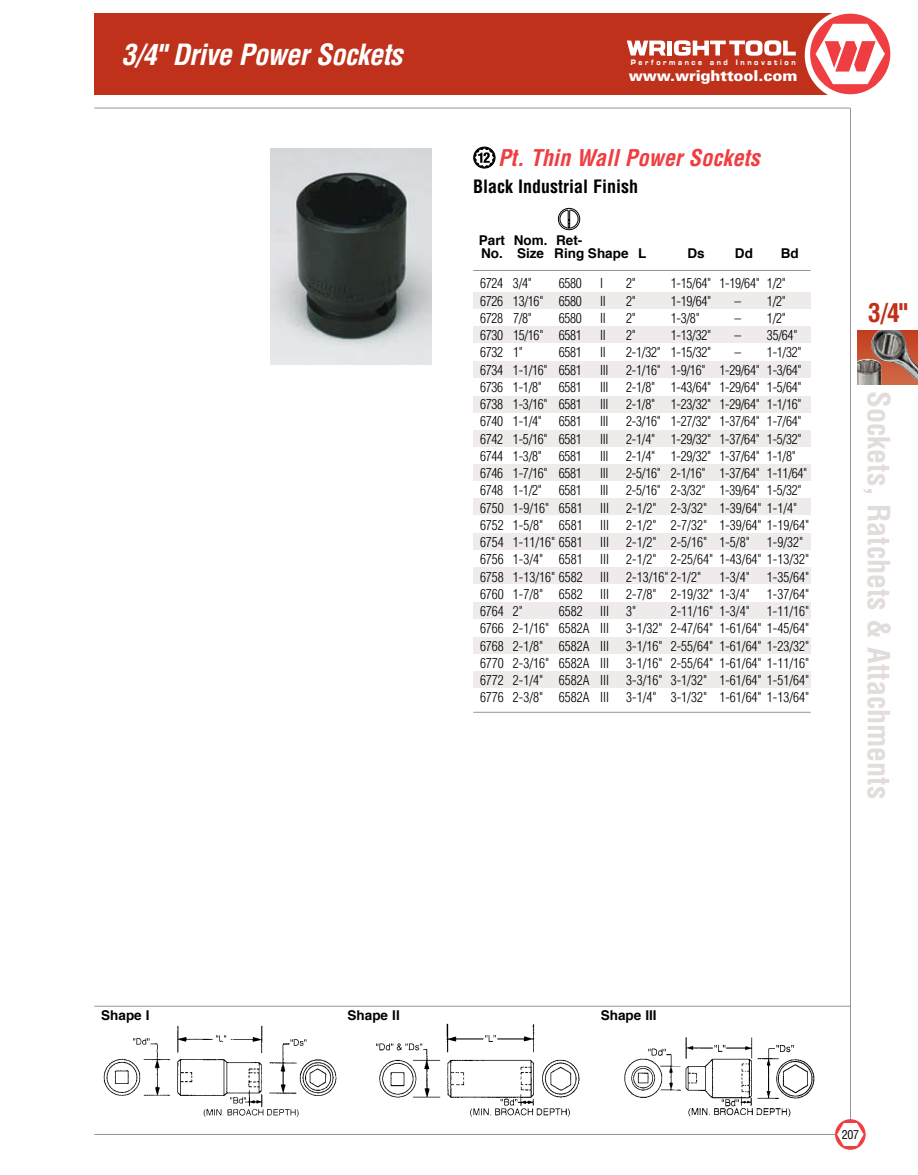
<style>
.page{position:relative;width:918px;height:1175px;background:#fff}
.page>*{position:absolute;margin:0;border:0;box-sizing:border-box;transform-origin:0 0}
.t1{font:700 condensed 30px "Helvetica";color:#e2dcda}
.t2{font:italic 700 condensed 28.5px "Helvetica";letter-spacing:-.02em;color:#fff}
.t3{font:700 condensed 25.5px "Helvetica";color:#bf311a}
.t4{font:italic 700 condensed 22.5px "Helvetica";color:#ef3e42}
.t5{font:700 condensed 18px "Helvetica";color:#000}
.t6{font:900 15px "Univers";letter-spacing:-.005em;color:#fff}
.t7{font:300 condensed 13.5px "Helvetica";color:#000}
.t8{font:300 condensed 13.5px "Helvetica";letter-spacing:-.02em;color:#000}
.t9{font:700 13.5px/12.8px "Helvetica";color:#000}
.t10{font:condensed 12px "Helvetica";color:#000}
.t11{font:7.5px "Eurostile Bold Extended Two";letter-spacing:.49em;color:#fff;scale:.7 1}
</style>
<div class="page">
<hr style="left:473px;top:712px;width:338px;height:1px;background:#939598">
<div style="left:473px;top:361px;width:338px;height:17px;background:#eeebea"></div>
<div style="left:473px;top:326px;width:338px;height:17px;background:#eeebea"></div>
<div style="left:473px;top:430px;width:338px;height:17px;background:#eeebea"></div>
<div style="left:473px;top:464px;width:338px;height:17px;background:#eeebea"></div>
<div style="left:473px;top:395px;width:338px;height:17px;background:#eeebea"></div>
<div style="left:473px;top:533px;width:338px;height:17px;background:#eeebea"></div>
<div style="left:473px;top:567px;width:338px;height:17px;background:#eeebea"></div>
<div style="left:473px;top:498px;width:338px;height:17px;background:#eeebea"></div>
<div style="left:473px;top:637px;width:338px;height:16px;background:#eeebea"></div>
<div style="left:473px;top:671px;width:338px;height:17px;background:#eeebea"></div>
<div style="left:473px;top:602px;width:338px;height:17px;background:#eeebea"></div>
<div style="left:473px;top:292px;width:338px;height:17px;background:#eeebea"></div>
<hr style="left:473px;top:270px;width:338px;height:1px;background:#939598">
<div style="left:474px;top:147px;width:21px;height:21px;background:#070707;border-radius:50%"></div>
<div style="left:473px;top:147px;width:22px;height:21px;border:1px solid #000;border-radius:50%"></div>
<svg style="left:475px;top:148px;width:19px;height:19px"></svg>
<svg style="left:558px;top:208px;width:22px;height:22px"></svg>
<hr style="left:850px;top:108px;width:1px;height:1026px;background:#939598">
<hr style="left:94px;top:1134px;width:756px;height:1px;background:#939598">
<hr style="left:94px;top:108px;width:756px;height:1px;background:#939598">
<svg style="left:835px;top:1119px;width:31px;height:30px"></svg>
<svg style="left:837px;top:1123px;width:27px;height:22px"></svg>
<img style="left:270px;top:148px;width:162px;height:216px">
<img style="left:376px;top:1023px;width:204px;height:94px">
<hr style="left:95px;top:1005px;width:755px;height:1px;background:#939598">
<img style="left:103px;top:1025px;width:234px;height:92px">
<img style="left:624px;top:1037px;width:191px;height:80px">
<div style="left:94px;top:14px;width:756px;height:81px;background:#bf311a"></div>
<div style="left:805px;top:9px;width:91px;height:92px;background:#fff;border-radius:50%"></div>
<svg style="left:810px;top:14px;width:80px;height:80px"></svg>
<svg style="left:627px;top:41px;width:39px;height:14px"></svg>
<div style="left:667px;top:41px;width:5px;height:14px;background:#fff"></div>
<svg style="left:674px;top:40px;width:122px;height:16px"></svg>
<img style="left:857px;top:330px;width:61px;height:54px">
<p class="t2" style="left:122px;top:38px;width:283px">3/4" Drive Power Sockets</p>
<p class="t11" style="left:631px;top:57px;width:237px">Performance and Innovation</p>
<p class="t6" style="left:629px;top:66px;width:170px">www.wrighttool.com</p>
<p class="t4" style="left:498px;top:144px;width:263px">Pt. Thin Wall Power Sockets</p>
<p class="t5" style="left:473px;top:175px;width:166px">Black Industrial Finish</p>
<p class="t9" style="left:479px;top:233px;width:169px">Part Nom. Ret-<br>No. Size Ring Shape L</p>
<p class="t9" style="left:687px;top:246px;width:19px">Ds</p>
<p class="t9" style="left:735px;top:246px;width:19px">Dd</p>
<p class="t9" style="left:781px;top:246px;width:19px">Bd</p>
<p class="t7" style="left:480px;top:275px;width:54px">6724 3/4"</p>
<p class="t7" style="left:559px;top:275px;width:25px">6580</p>
<p class="t7" style="left:600px;top:275px;width:4px">I</p>
<p class="t7" style="left:626px;top:275px;width:11px">2"</p>
<p class="t7" style="left:671px;top:275px;width:117px">1-15/64" 1-19/64" 1/2"</p>
<p class="t8" style="left:480px;top:293px;width:103px">6726 13/16" 6580</p>
<p class="t7" style="left:600px;top:293px;width:7px">II</p>
<p class="t7" style="left:626px;top:293px;width:11px">2"</p>
<p class="t7" style="left:671px;top:293px;width:42px">1-19/64"</p>
<p class="t7" style="left:735px;top:293px;width:53px">– 1/2"</p>
<p class="t7" style="left:480px;top:310px;width:54px">6728 7/8"</p>
<p class="t7" style="left:559px;top:310px;width:25px">6580</p>
<p class="t7" style="left:600px;top:310px;width:7px">II</p>
<p class="t7" style="left:626px;top:310px;width:11px">2"</p>
<p class="t7" style="left:671px;top:310px;width:31px">1-3/8"</p>
<p class="t7" style="left:735px;top:310px;width:53px">– 1/2"</p>
<p class="t8" style="left:480px;top:327px;width:103px">6730 15/16" 6581</p>
<p class="t7" style="left:600px;top:327px;width:7px">II</p>
<p class="t7" style="left:626px;top:327px;width:11px">2"</p>
<p class="t7" style="left:671px;top:327px;width:42px">1-13/32"</p>
<p class="t7" style="left:735px;top:327px;width:64px">– 35/64"</p>
<p class="t7" style="left:480px;top:344px;width:44px">6732 1"</p>
<p class="t7" style="left:559px;top:344px;width:25px">6581</p>
<p class="t7" style="left:600px;top:344px;width:7px">II</p>
<p class="t7" style="left:626px;top:344px;width:87px">2-1/32" 1-15/32"</p>
<p class="t7" style="left:735px;top:344px;width:69px">– 1-1/32"</p>
<p class="t8" style="left:480px;top:362px;width:103px">6734 1-1/16" 6581</p>
<p class="t7" style="left:600px;top:362px;width:10px">III</p>
<p class="t7" style="left:626px;top:362px;width:177px">2-1/16" 1-9/16" 1-29/64" 1-3/64"</p>
<p class="t8" style="left:480px;top:379px;width:103px">6736 1-1/8" 6581</p>
<p class="t7" style="left:600px;top:379px;width:10px">III</p>
<p class="t7" style="left:626px;top:379px;width:177px">2-1/8" 1-43/64" 1-29/64" 1-5/64"</p>
<p class="t8" style="left:480px;top:396px;width:103px">6738 1-3/16" 6581</p>
<p class="t7" style="left:600px;top:396px;width:10px">III</p>
<p class="t7" style="left:626px;top:396px;width:177px">2-1/8" 1-23/32" 1-29/64" 1-1/16"</p>
<p class="t8" style="left:480px;top:413px;width:103px">6740 1-1/4" 6581</p>
<p class="t7" style="left:600px;top:413px;width:10px">III</p>
<p class="t8" style="left:626px;top:413px;width:177px">2-3/16" 1-27/32" 1-37/64" 1-7/64"</p>
<p class="t8" style="left:480px;top:431px;width:103px">6742 1-5/16" 6581</p>
<p class="t7" style="left:600px;top:431px;width:10px">III</p>
<p class="t7" style="left:626px;top:431px;width:177px">2-1/4" 1-29/32" 1-37/64" 1-5/32"</p>
<p class="t8" style="left:480px;top:448px;width:103px">6744 1-3/8" 6581</p>
<p class="t7" style="left:600px;top:448px;width:10px">III</p>
<p class="t7" style="left:626px;top:448px;width:171px">2-1/4" 1-29/32" 1-37/64" 1-1/8"</p>
<p class="t8" style="left:480px;top:465px;width:103px">6746 1-7/16" 6581</p>
<p class="t7" style="left:600px;top:465px;width:10px">III</p>
<p class="t8" style="left:626px;top:465px;width:183px">2-5/16" 2-1/16" 1-37/64" 1-11/64"</p>
<p class="t8" style="left:480px;top:482px;width:103px">6748 1-1/2" 6581</p>
<p class="t7" style="left:600px;top:482px;width:10px">III</p>
<p class="t7" style="left:626px;top:482px;width:177px">2-5/16" 2-3/32" 1-39/64" 1-5/32"</p>
<p class="t7" style="left:480px;top:500px;width:104px">6750 1-9/16" 6581</p>
<p class="t7" style="left:600px;top:500px;width:10px">III</p>
<p class="t7" style="left:626px;top:500px;width:173px">2-1/2" 2-3/32" 1-39/64" 1-1/4"</p>
<p class="t7" style="left:480px;top:517px;width:104px">6752 1-5/8" 6581</p>
<p class="t7" style="left:600px;top:517px;width:10px">III</p>
<p class="t7" style="left:626px;top:517px;width:185px">2-1/2" 2-7/32" 1-39/64" 1-19/64"</p>
<p class="t7" style="left:480px;top:534px;width:104px">6754 1-11/16" 6581</p>
<p class="t7" style="left:600px;top:534px;width:10px">III</p>
<p class="t7" style="left:626px;top:534px;width:125px">2-1/2" 2-5/16" 1-5/8"</p>
<p class="t7" style="left:767px;top:534px;width:38px">1-9/32"</p>
<p class="t7" style="left:480px;top:551px;width:104px">6756 1-3/4" 6581</p>
<p class="t7" style="left:600px;top:551px;width:10px">III</p>
<p class="t7" style="left:626px;top:551px;width:185px">2-1/2" 2-25/64" 1-43/64" 1-13/32"</p>
<p class="t7" style="left:480px;top:569px;width:104px">6758 1-13/16" 6582</p>
<p class="t7" style="left:600px;top:569px;width:10px">III</p>
<p class="t7" style="left:626px;top:569px;width:76px">2-13/16" 2-1/2"</p>
<p class="t7" style="left:719px;top:569px;width:32px">1-3/4"</p>
<p class="t7" style="left:767px;top:569px;width:44px">1-35/64"</p>
<p class="t7" style="left:480px;top:586px;width:104px">6760 1-7/8" 6582</p>
<p class="t7" style="left:600px;top:586px;width:10px">III</p>
<p class="t7" style="left:626px;top:586px;width:125px">2-7/8" 2-19/32" 1-3/4"</p>
<p class="t7" style="left:767px;top:586px;width:44px">1-37/64"</p>
<p class="t7" style="left:480px;top:603px;width:45px">6764 2"</p>
<p class="t7" style="left:559px;top:603px;width:25px">6582</p>
<p class="t7" style="left:600px;top:603px;width:10px">III</p>
<p class="t7" style="left:626px;top:603px;width:12px">3"</p>
<p class="t7" style="left:671px;top:603px;width:81px">2-11/16" 1-3/4"</p>
<p class="t7" style="left:767px;top:603px;width:44px">1-11/16"</p>
<p class="t7" style="left:480px;top:620px;width:130px">6766 2-1/16" 6582A III</p>
<p class="t7" style="left:626px;top:620px;width:185px">3-1/32" 2-47/64" 1-61/64" 1-45/64"</p>
<p class="t7" style="left:480px;top:638px;width:130px">6768 2-1/8" 6582A III</p>
<p class="t7" style="left:626px;top:638px;width:185px">3-1/16" 2-55/64" 1-61/64" 1-23/32"</p>
<p class="t7" style="left:480px;top:655px;width:130px">6770 2-3/16" 6582A III</p>
<p class="t7" style="left:626px;top:655px;width:185px">3-1/16" 2-55/64" 1-61/64" 1-11/16"</p>
<p class="t7" style="left:480px;top:672px;width:130px">6772 2-1/4" 6582A III</p>
<p class="t7" style="left:626px;top:672px;width:185px">3-3/16" 3-1/32" 1-61/64" 1-51/64"</p>
<p class="t7" style="left:480px;top:689px;width:130px">6776 2-3/8" 6582A III</p>
<p class="t7" style="left:626px;top:689px;width:185px">3-1/4" 3-1/32" 1-61/64" 1-13/64"</p>
<p class="t3" style="left:868px;top:297px;width:41px">3/4"</p>
<p class="t1" style="left:897px;top:391px;width:410px;rotate:90deg">Sockets, Ratchets &amp; Attachments</p>
<p class="t9" style="left:101px;top:1008px;width:50px">Shape I</p>
<p class="t9" style="left:348px;top:1008px;width:54px">Shape II</p>
<p class="t9" style="left:601px;top:1008px;width:57px">Shape III</p>
<p class="t10" style="left:842px;top:1127px;width:19px">207</p>
</div>
